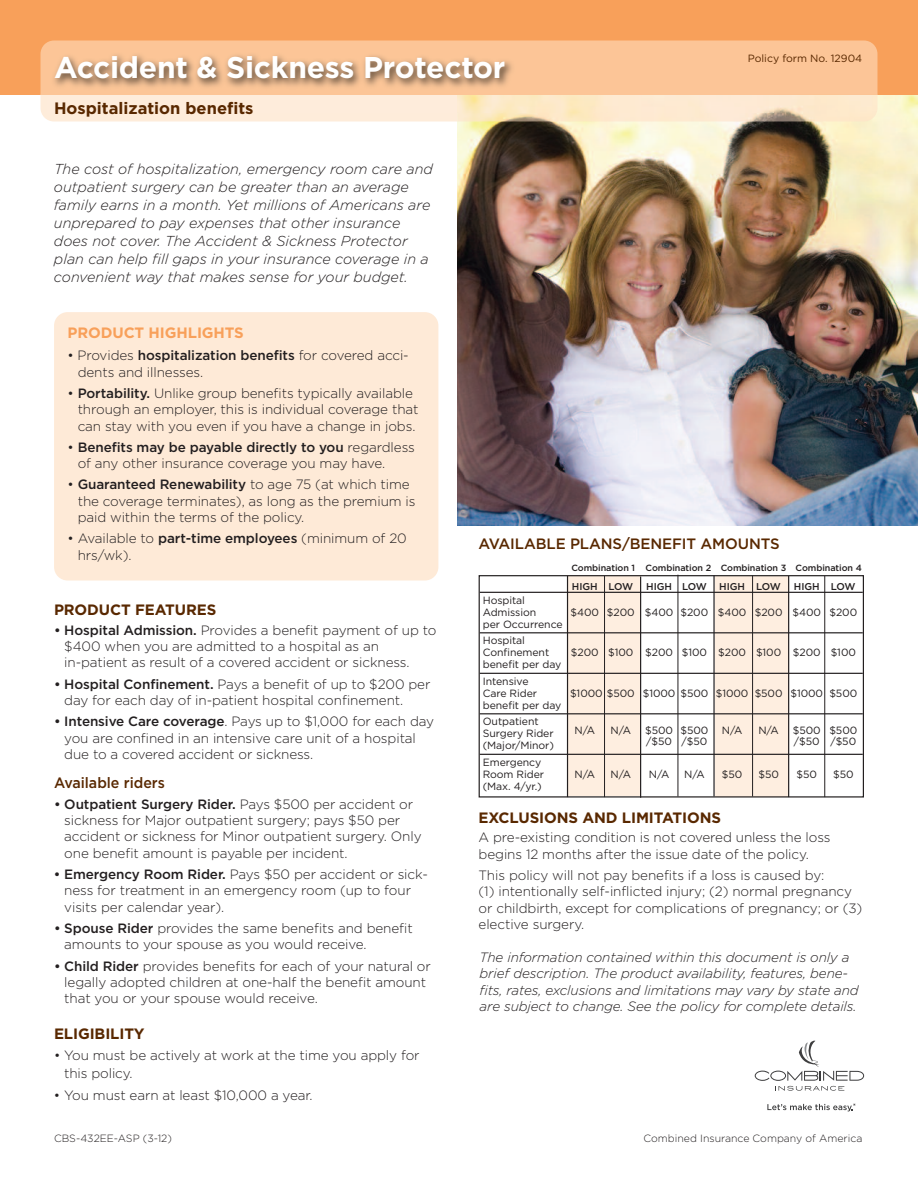
<style>
.page{position:relative;width:918px;height:1188px;background:#fff}
.page>*{position:absolute;margin:0;border:0;box-sizing:border-box;transform-origin:0 0}
.t1{font:700 30px "Gotham";letter-spacing:-.005em;color:#fff}
.t2{font:700 16.5px "Gotham";color:#592800}
.t3{font:700 15px "Gotham";letter-spacing:-.005em;color:#592800}
.t4{font:500 15px "Gotham";letter-spacing:-.005em;color:#592800}
.t5{font:700 15px "Gotham";letter-spacing:-.005em;color:#f8a05a}
.t6{font:500 15px "Gotham";letter-spacing:-.005em;color:#592800;scale:.95 1}
.t7{font:italic 300 14.4px/18px "Gotham";color:#231f20}
.t8{font:300 13.5px/16.5px "Gotham";letter-spacing:-.005em;color:#231f20}
.t9{font:italic 300 13.5px/16.5px "Gotham";letter-spacing:-.005em;color:#231f20}
.t10{font:10.5px/16.5px "Gotham";letter-spacing:-.005em;color:#231f20}
.t11{font:300 10.5px "Gotham";color:#231f20}
.t12{font:10.5px "Gotham";color:#592800}
.t13{font:500 9.9px "Gotham";letter-spacing:-.005em;color:#231f20}
.t14{font:500 9px "Gotham";letter-spacing:-.005em;color:#231f20}
.s1{font-weight:500}
</style>
<div class="page">
<div style="left:567px;top:575px;width:73px;height:221px;background:#feeee0"></div>
<div style="left:716px;top:576px;width:73px;height:220px;background:#feeee0"></div>
<img style="left:457px;top:94px;width:461px;height:432px">
<div style="left:0;top:0;width:918px;height:94px;background:#f8a05a"></div>
<svg style="left:40px;top:94px;width:417px;height:28px;background:#feeddc"></svg>
<img style="left:457px;top:94px;width:420px;height:28px">
<svg style="left:40px;top:40px;width:837px;height:54px;background:#fbc293"></svg>
<div style="left:54px;top:312px;width:384px;height:269px;background:#feead7;border-radius:14px"></div>
<div style="left:479px;top:575px;width:385px;height:223px;border:1px solid #231f20"></div>
<hr style="left:480px;top:592px;width:383px;height:1px;background:#231f20">
<hr style="left:480px;top:632px;width:383px;height:1px;background:#231f20">
<hr style="left:480px;top:673px;width:383px;height:1px;background:#231f20">
<hr style="left:480px;top:713px;width:383px;height:1px;background:#231f20">
<hr style="left:480px;top:754px;width:383px;height:1px;background:#231f20">
<hr style="left:567px;top:576px;width:1px;height:221px;background:#231f20">
<hr style="left:640px;top:577px;width:1px;height:221px;background:#231f20">
<hr style="left:713px;top:575px;width:2px;height:221px;background:#231f20">
<hr style="left:788px;top:576px;width:1px;height:221px;background:#231f20">
<hr style="left:604px;top:576px;width:1px;height:221px;background:#231f20">
<hr style="left:678px;top:575px;width:1px;height:221px;background:#231f20">
<hr style="left:752px;top:575px;width:1px;height:222px;background:#231f20">
<hr style="left:825px;top:576px;width:1px;height:221px;background:#231f20">
<img style="left:47px;top:45px;width:726px;height:67px">
<svg style="left:755px;top:1040px;width:109px;height:51px"></svg>
<svg style="left:767px;top:1103px;width:89px;height:8px"></svg>
<h1 class="t1" style="left:54px;top:57px;width:453px">Accident &amp; Sickness Protector</h1>
<p class="t2" style="left:54px;top:102px;width:201px">Hospitalization benefits</p>
<p class="t7" style="left:54px;top:161px;width:380px">The cost of hospitalization, emergency room care and outpatient surgery can be greater than an average family earns in a month. Yet millions of Americans are unprepared to pay expenses that other insurance does not cover. The Accident &amp; Sickness Protector plan can help fill gaps in your insurance coverage in a convenient way that makes sense for your budget.</p>
<p class="t12" style="left:748px;top:55px;width:116px">Policy form No. 12904</p>
<p class="t5" style="left:68px;top:327px;width:178px">PRODUCT HIGHLIGHTS</p>
<p class="t8" style="left:78px;top:348px;width:333px;text-indent:-10px">• Provides <span class="s1">hospitalization benefits</span> for covered acci&shy;dents and illnesses.</p>
<p class="t8" style="left:78px;top:386px;width:342px;text-indent:-10px">• <span class="s1">Portability.</span> Unlike group benefits typically available through an employer, this is individual coverage that can stay with you even if you have a change in jobs.</p>
<p class="t8" style="left:78px;top:440px;width:339px;text-indent:-10px">• <span class="s1">Benefits may be payable directly to you</span> regardless of any other insurance coverage you may have.</p>
<p class="t8" style="left:78px;top:477px;width:339px;text-indent:-10px">• <span class="s1">Guaranteed Renewability</span> to age 75 (at which time the coverage terminates), as long as the premium is paid within the terms of the policy.</p>
<p class="t8" style="left:78px;top:531px;width:331px;text-indent:-10px">• Available to <span class="s1">part-time employees</span> (minimum of 20 hrs/wk).</p>
<p class="t3" style="left:54px;top:605px;width:164px">PRODUCT FEATURES</p>
<p class="t8" style="left:64px;top:623px;width:374px;text-indent:-10px"><span class="s1">• Hospital Admission.</span> Provides a benefit payment of up to $400 when you are admitted to a hospital as an in-patient as result of a covered accident or sickness.</p>
<p class="t8" style="left:64px;top:677px;width:368px;text-indent:-10px"><span class="s1">• Hospital Confinement.</span> Pays a benefit of up to $200 per day for each day of in-patient hospital confinement.</p>
<p class="t8" style="left:64px;top:714px;width:371px;text-indent:-10px"><span class="s1">• Intensive Care coverage</span>. Pays up to $1,000 for each day you are confined in an intensive care unit of a hospital due to a covered accident or sickness.</p>
<p class="t6" style="left:54px;top:777px;width:118px">Available riders</p>
<p class="t8" style="left:64px;top:797px;width:359px;text-indent:-10px"><span class="s1">• Outpatient Surgery Rider.</span> Pays $500 per accident or sickness for Major outpatient surgery; pays $50 per accident or sickness for Minor outpatient surgery. Only one benefit amount is payable per incident.</p>
<p class="t8" style="left:64px;top:867px;width:365px;text-indent:-10px"><span class="s1">• Emergency Room Rider.</span> Pays $50 per accident or sick&shy;ness for treatment in an emergency room (up to four visits per calendar year).</p>
<p class="t8" style="left:64px;top:921px;width:350px;text-indent:-10px"><span class="s1">• Spouse Rider</span> provides the same benefits and benefit amounts to your spouse as you would receive.</p>
<p class="t8" style="left:64px;top:959px;width:368px;text-indent:-10px"><span class="s1">• Child Rider</span> provides benefits for each of your natural or legally adopted children at one-half the benefit amount that you or your spouse would receive.</p>
<p class="t3" style="left:54px;top:1028px;width:92px">ELIGIBILITY</p>
<p class="t8" style="left:64px;top:1047px;width:357px;line-height:18px;text-indent:-10px">• You must be actively at work at the time you apply for this policy.</p>
<p class="t8" style="left:54px;top:1089px;width:260px">• You must earn at least $10,000 a year.</p>
<p class="t4" style="left:479px;top:539px;width:303px">AVAILABLE PLANS/BENEFIT AMOUNTS</p>
<p class="t13" style="left:572px;top:583px;width:63px">HIGH LOW</p>
<p class="t13" style="left:646px;top:583px;width:62px">HIGH LOW</p>
<p class="t13" style="left:719px;top:583px;width:63px">HIGH LOW</p>
<p class="t13" style="left:794px;top:583px;width:63px">HIGH LOW</p>
<p class="t10" style="left:483px;top:595px;width:55px;line-height:12px">Hospital<br>Admission</p>
<p class="t10" style="left:571px;top:605px;width:288px">$400 $200 $400 $200 $400 $200 $400 $200</p>
<p class="t10" style="left:483px;top:617px;width:81px">per Occurrence<br>Hospital</p>
<p class="t10" style="left:483px;top:645px;width:68px">Confinement</p>
<p class="t10" style="left:571px;top:645px;width:286px">$200 $100 $200 $100 $200 $100 $200 $100</p>
<p class="t10" style="left:483px;top:657px;width:80px">benefit per day<br>Intensive</p>
<p class="t10" style="left:483px;top:686px;width:56px">Care Rider</p>
<p class="t10" style="left:570px;top:686px;width:289px">$1000 $500 $1000 $500 $1000 $500 $1000 $500</p>
<p class="t10" style="left:483px;top:698px;width:80px">benefit per day<br>Outpatient</p>
<p class="t10" style="left:483px;top:726px;width:72px">Surgery Rider</p>
<p class="t10" style="left:575px;top:723px;width:22px">N/A</p>
<p class="t10" style="left:611px;top:723px;width:22px">N/A</p>
<p class="t10" style="left:645px;top:723px;width:65px">$500 $500</p>
<p class="t10" style="left:722px;top:723px;width:22px">N/A</p>
<p class="t10" style="left:758px;top:723px;width:22px">N/A</p>
<p class="t10" style="left:793px;top:723px;width:66px">$500 $500</p>
<p class="t10" style="left:483px;top:738px;width:73px">(Major/Minor)</p>
<p class="t10" style="left:646px;top:734px;width:63px">/$50 /$50</p>
<p class="t10" style="left:794px;top:734px;width:64px">/$50 /$50</p>
<p class="t10" style="left:483px;top:757px;width:63px;line-height:12px">Emergency<br>Room Rider</p>
<p class="t10" style="left:575px;top:767px;width:22px">N/A</p>
<p class="t10" style="left:611px;top:767px;width:22px">N/A</p>
<p class="t10" style="left:649px;top:767px;width:22px">N/A</p>
<p class="t10" style="left:684px;top:767px;width:22px">N/A</p>
<p class="t10" style="left:722px;top:767px;width:22px">$50</p>
<p class="t10" style="left:758px;top:767px;width:22px">$50</p>
<p class="t10" style="left:797px;top:767px;width:22px">$50</p>
<p class="t10" style="left:833px;top:767px;width:22px">$50</p>
<p class="t10" style="left:483px;top:779px;width:60px">(Max. 4/yr.)</p>
<p class="t14" style="left:571px;top:565px;width:292px">Combination 1 Combination 2 Combination 3 Combination 4</p>
<p class="t3" style="left:479px;top:812px;width:244px">EXCLUSIONS AND LIMITATIONS</p>
<p class="t8" style="left:479px;top:830px;width:353px">A pre-existing condition is not covered unless the loss begins 12 months after the issue date of the policy.</p>
<p class="t8" style="left:479px;top:868px;width:385px">This policy will not pay benefits if a loss is caused by:<br>(1) intentionally self-inflicted injury; (2) normal pregnancy or childbirth, except for complications of pregnancy; or (3) elective surgery.</p>
<p class="t9" style="left:480px;top:950px;width:381px">The information contained within this document is only a brief description. The product availability, features, bene&shy;fits, rates, exclusions and limitations may vary by state and are subject to change. See the policy for complete details.</p>
<p class="t11" style="left:54px;top:1135px;width:119px">CBS-432EE-ASP (3-12)</p>
<p class="t11" style="left:644px;top:1135px;width:220px">Combined Insurance Company of America</p>
</div>
